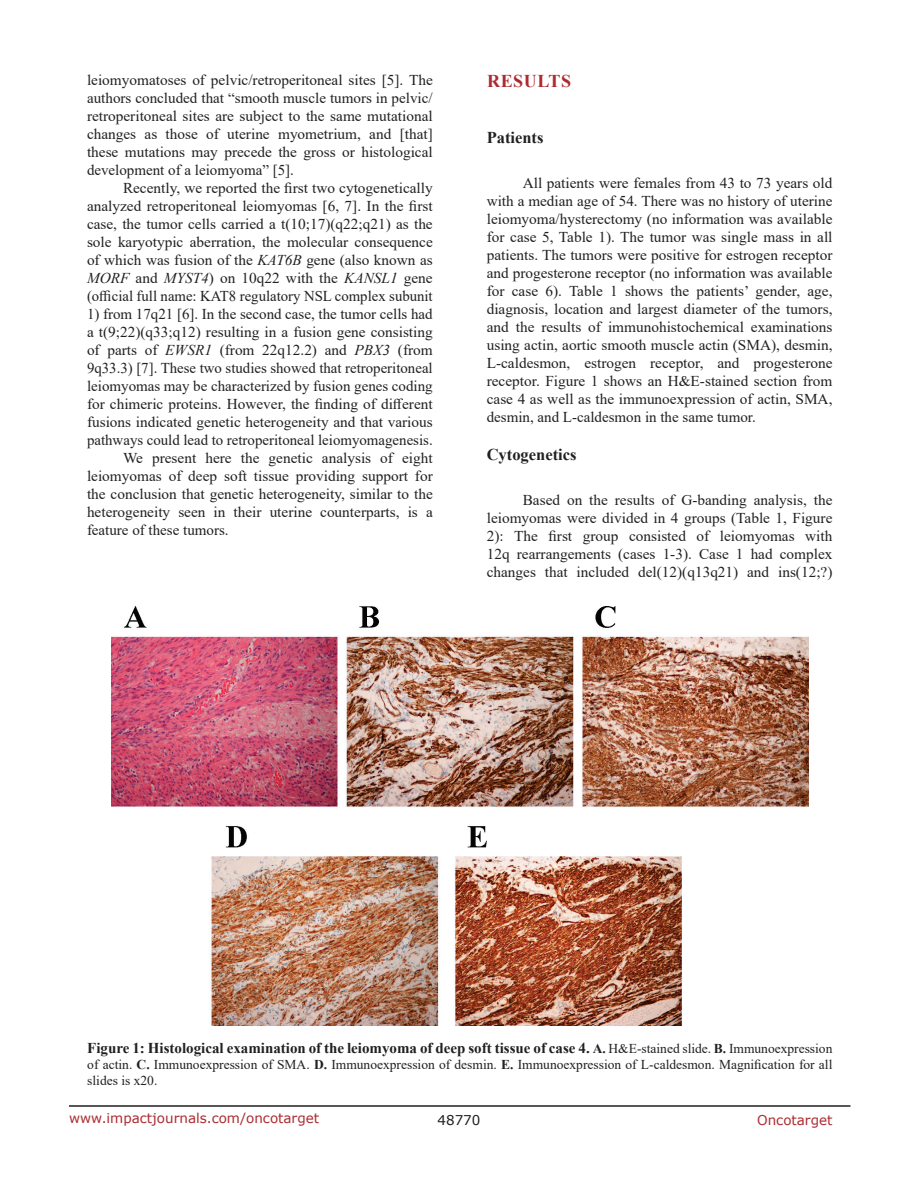
<style>
.page{position:relative;width:918px;height:1188px;background:#fff}
.page>*{position:absolute;margin:0;border:0;box-sizing:border-box;transform-origin:0 0}
.Heading{font:700 18px "Times New Roman";letter-spacing:.035em;color:#ac2b31}
.SubHeading{font:700 16.5px "Times New Roman";color:#221f22}
.BodyText{font:15px/18px "Times New Roman";color:#221f22;text-align:justify}
.FigureText{font:700 15px "Times New Roman";color:#221f22}
.FigureText-2{font:13.5px/16.2px "Times New Roman";color:#221f22}
.t1{font:13.5px "Verdana";color:#ac2b31}
.t2{font:13.5px "Verdana";color:#221f22}
.s1{font-style:italic}
.s2{font-size:13.5px}
.s3{font-weight:400;font-size:13.5px}
.s4{font-weight:700}
</style>
<div class="page">
<hr style="left:69px;top:1105px;width:781px;height:2px;background:#231f20">
<img style="left:111px;top:607px;width:697px;height:419px">
<p class="BodyText" style="left:87px;top:71px;width:347px">leiomyomatoses of pelvic/retroperitoneal sites [5]. The authors concluded that “smooth muscle tumors in pelvic/ retroperitoneal sites are subject to the same mutational changes as those of uterine myometrium, and [that] these mutations may precede the gross or histological development of a leiomyoma” [5].</p>
<p class="BodyText" style="left:87px;top:179px;width:347px;text-indent:36px">Recently, we reported the first two cytogenetically analyzed retroperitoneal leiomyomas [6, 7]. In the first case, the tumor cells carried a t(10;17)(q22;q21) as the sole karyotypic aberration, the molecular consequence of which was fusion of the <span class="s1">KAT6B</span> gene (also known as <span class="s1">MORF</span> and <span class="s1">MYST4</span>) on 10q22 with the <span class="s1">KANSL1</span> gene (official full name: KAT8 regulatory NSL complex subunit</p>
<p class="BodyText" style="left:87px;top:305px;width:347px">1) from 17q21 [6]. In the second case, the tumor cells had a t(9;22)(q33;q12) resulting in a fusion gene consisting of parts of <span class="s1">EWSR1</span> (from 22q12.2) and <span class="s1">PBX3</span> (from 9q33.3) [7]. These two studies showed that retroperitoneal leiomyomas may be characterized by fusion genes coding for chimeric proteins. However, the finding of different fusions indicated genetic heterogeneity and that various pathways could lead to retroperitoneal leiomyomagenesis.</p>
<p class="BodyText" style="left:87px;top:449px;width:347px;text-indent:36px">We present here the genetic analysis of eight leiomyomas of deep soft tissue providing support for the conclusion that genetic heterogeneity, similar to the heterogeneity seen in their uterine counterparts, is a feature of these tumors.</p>
<p class="Heading" style="left:487px;top:68px;width:86px">RESULTS</p>
<p class="SubHeading" style="left:487px;top:126px;width:58px">Patients</p>
<p class="BodyText" style="left:487px;top:173px;width:347px;text-indent:36px">All patients were females from 43 to 73 years old with a median age of 54. There was no history of uterine leiomyoma/hysterectomy (no information was available for case 5, Table 1). The tumor was single mass in all patients. The tumors were positive for estrogen receptor and progesterone receptor (no information was available for case 6). Table 1 shows the patients’ gender, age, diagnosis, location and largest diameter of the tumors, and the results of immunohistochemical examinations using actin, aortic smooth muscle actin (SMA), desmin, L-caldesmon, estrogen receptor, and progesterone receptor. Figure 1 shows an H&amp;E-stained section from case 4 as well as the immunoexpression of actin, SMA, desmin, and L-caldesmon in the same tumor.</p>
<p class="SubHeading" style="left:487px;top:442px;width:91px">Cytogenetics</p>
<p class="BodyText" style="left:487px;top:490px;width:347px;text-indent:36px">Based on the results of G-banding analysis, the leiomyomas were divided in 4 groups (Table 1, Figure 2): The first group consisted of leiomyomas with 12q rearrangements (cases 1-3). Case 1 had complex changes that included del(12)(q13q21) and ins(12;?)</p>
<p class="FigureText" style="left:87px;top:1037px;width:747px">Figure 1: Histological examination of the leiomyoma of deep soft tissue of case 4. <span class="s2">A.</span> <span class="s3">H&amp;E-stained slide.</span> <span class="s2">B.</span> <span class="s3">Immunoexpression</span></p>
<p class="FigureText-2" style="left:87px;top:1056px;width:747px">of actin. <span class="s4">C.</span> Immunoexpression of SMA. <span class="s4">D.</span> Immunoexpression of desmin. <span class="s4">E.</span> Immunoexpression of L-caldesmon. Magnification for all slides is x20.</p>
<p class="t1" style="left:69px;top:1109px;width:252px">www.impactjournals.com/oncotarget</p>
<p class="t2" style="left:438px;top:1111px;width:44px">48770</p>
<p class="t1" style="left:757px;top:1111px;width:77px">Oncotarget</p>
</div>
